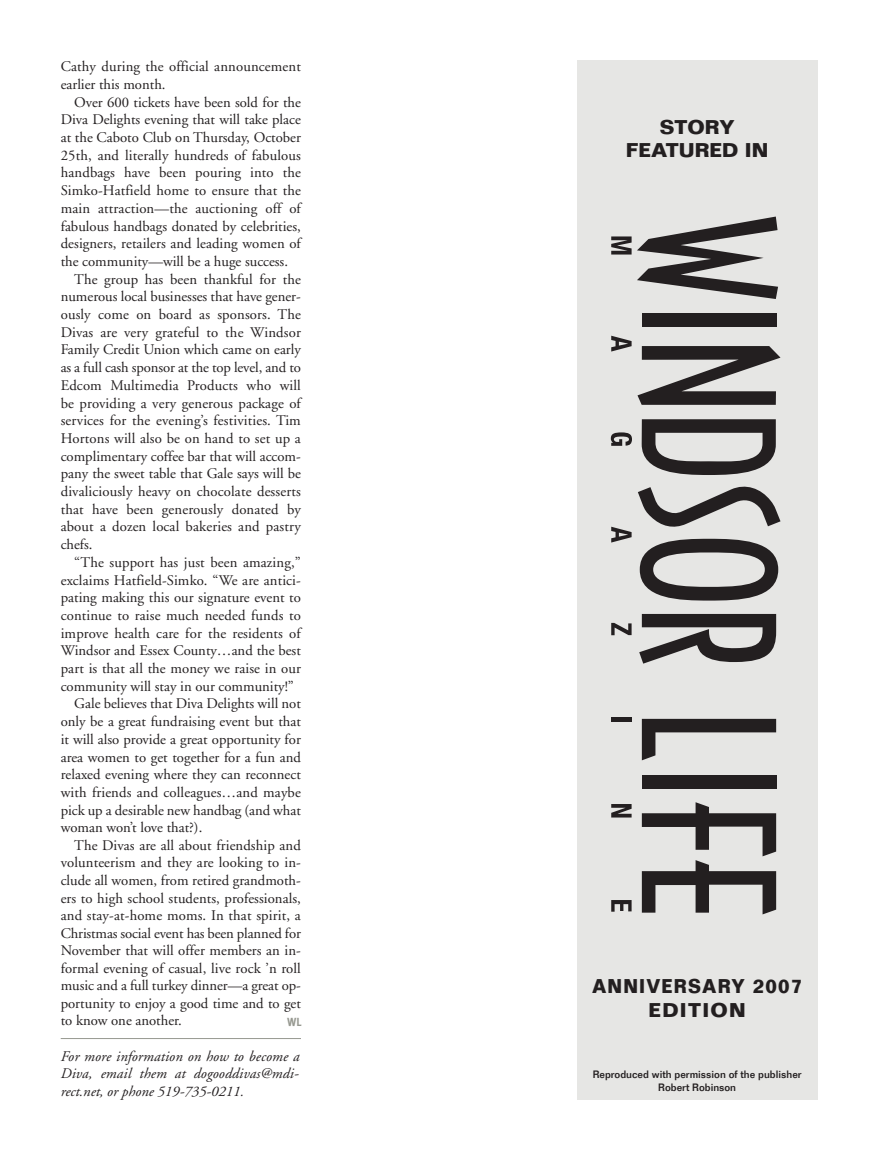
<style>
.page{position:relative;width:878px;height:1161px;background:#fff}
.page>*{position:absolute;margin:0;border:0;box-sizing:border-box;transform-origin:0 0}
.t1{font:700 19.5px/23.4px "Folio";letter-spacing:.065em;color:#231f20;text-align:center;scale:.88 1}
.t2{font:700 19.5px/23.4px "Folio";color:#231f20;text-align:center}
.t3{font:14.7px/17.7px "Adobe Garamond";letter-spacing:.005em;color:#231f20}
.t4{font:italic 14.7px/17.5px "Adobe Garamond";letter-spacing:.01em;color:#231f20;text-align:justify}
.t5{font:700 11.7px "Meta";color:#969890;scale:.93 1}
.t6{font:500 10.5px/12.6px "Folio";color:#231f20;text-align:center}
</style>
<div class="page">
<hr style="left:61px;top:1038px;width:240px;height:1px;background:#969890">
<div style="left:577px;top:61px;width:240px;height:1039px;background:#e6e6e4"></div>
<svg style="left:637px;top:217px;width:141px;height:82px"></svg>
<div style="left:641px;top:314px;width:135px;height:13px;background:#231f20"></div>
<svg style="left:637px;top:346px;width:143px;height:59px"></svg>
<svg style="left:641px;top:419px;width:135px;height:56px"></svg>
<svg style="left:638px;top:486px;width:142px;height:41px"></svg>
<svg style="left:639px;top:539px;width:139px;height:62px"></svg>
<svg style="left:639px;top:614px;width:137px;height:50px"></svg>
<svg style="left:641px;top:719px;width:135px;height:41px"></svg>
<div style="left:641px;top:775px;width:135px;height:13px;background:#231f20"></div>
<svg style="left:641px;top:802px;width:135px;height:112px"></svg>
<svg style="left:611px;top:236px;width:20px;height:19px"></svg>
<svg style="left:611px;top:336px;width:20px;height:16px"></svg>
<svg style="left:610px;top:432px;width:22px;height:14px"></svg>
<svg style="left:611px;top:527px;width:20px;height:16px"></svg>
<svg style="left:611px;top:623px;width:20px;height:12px"></svg>
<hr style="left:611px;top:717px;width:20px;height:4px;background:#231f20">
<svg style="left:611px;top:804px;width:20px;height:14px"></svg>
<svg style="left:611px;top:900px;width:20px;height:12px"></svg>
<p class="t3" style="left:61px;top:59px;width:242px">Cathy during the official announcement earlier this month.</p>
<p class="t3" style="left:74px;top:94px;width:228px">Over 600 tickets have been sold for the</p>
<p class="t3" style="left:61px;top:112px;width:242px">Diva Delights evening that will take place</p>
<p class="t3" style="left:61px;top:130px;width:242px">at the Caboto Club on Thursday, October</p>
<p class="t3" style="left:61px;top:148px;width:242px">25th, and literally hundreds of fabulous</p>
<p class="t3" style="left:61px;top:165px;width:242px">handbags have been pouring into the</p>
<p class="t3" style="left:61px;top:183px;width:242px">Simko-Hatfield home to ensure that the</p>
<p class="t3" style="left:61px;top:201px;width:242px">main attraction—the auctioning off of</p>
<p class="t3" style="left:61px;top:218px;width:242px">fabulous handbags donated by celebrities,</p>
<p class="t3" style="left:61px;top:236px;width:242px">designers, retailers and leading women of</p>
<p class="t3" style="left:61px;top:254px;width:229px">the community—will be a huge success.</p>
<p class="t3" style="left:74px;top:271px;width:228px">The group has been thankful for the</p>
<p class="t3" style="left:61px;top:289px;width:242px">numerous local businesses that have gener-</p>
<p class="t3" style="left:61px;top:307px;width:242px">ously come on board as sponsors. The</p>
<p class="t3" style="left:61px;top:325px;width:242px">Divas are very grateful to the Windsor</p>
<p class="t3" style="left:61px;top:342px;width:242px">Family Credit Union which came on early</p>
<p class="t3" style="left:61px;top:360px;width:242px">as a full cash sponsor at the top level, and to</p>
<p class="t3" style="left:61px;top:378px;width:242px">Edcom Multimedia Products who will</p>
<p class="t3" style="left:61px;top:395px;width:242px">be providing a very generous package of</p>
<p class="t3" style="left:61px;top:413px;width:242px">services for the evening’s festivities. Tim</p>
<p class="t3" style="left:61px;top:431px;width:242px">Hortons will also be on hand to set up a</p>
<p class="t3" style="left:61px;top:448px;width:242px">complimentary coffee bar that will accom-</p>
<p class="t3" style="left:61px;top:466px;width:242px">pany the sweet table that Gale says will be</p>
<p class="t3" style="left:61px;top:484px;width:242px">divaliciously heavy on chocolate desserts</p>
<p class="t3" style="left:61px;top:502px;width:242px">that have been generously donated by</p>
<p class="t3" style="left:61px;top:519px;width:242px">about a dozen local bakeries and pastry</p>
<p class="t3" style="left:61px;top:537px;width:33px">chefs.</p>
<p class="t3" style="left:74px;top:555px;width:228px">“The support has just been amazing,”</p>
<p class="t3" style="left:61px;top:572px;width:242px">exclaims Hatfield-Simko. “We are antici-</p>
<p class="t3" style="left:61px;top:590px;width:242px">pating making this our signature event to</p>
<p class="t3" style="left:61px;top:608px;width:242px">continue to raise much needed funds to</p>
<p class="t3" style="left:61px;top:625px;width:241px">improve health care for the residents of</p>
<p class="t3" style="left:61px;top:643px;width:242px">Windsor and Essex County…and the best</p>
<p class="t3" style="left:61px;top:661px;width:242px">part is that all the money we raise in our</p>
<p class="t3" style="left:61px;top:679px;width:235px">community will stay in our community!”</p>
<p class="t3" style="left:74px;top:696px;width:228px">Gale believes that Diva Delights will not</p>
<p class="t3" style="left:61px;top:714px;width:242px">only be a great fundraising event but that</p>
<p class="t3" style="left:61px;top:732px;width:242px">it will also provide a great opportunity for</p>
<p class="t3" style="left:61px;top:749px;width:242px">area women to get together for a fun and</p>
<p class="t3" style="left:61px;top:767px;width:242px">relaxed evening where they can reconnect</p>
<p class="t3" style="left:61px;top:785px;width:242px">with friends and colleagues…and maybe</p>
<p class="t3" style="left:61px;top:802px;width:242px">pick up a desirable new handbag (and what</p>
<p class="t3" style="left:61px;top:820px;width:143px">woman won’t love that?).</p>
<p class="t3" style="left:74px;top:838px;width:228px">The Divas are all about friendship and</p>
<p class="t3" style="left:61px;top:855px;width:242px">volunteerism and they are looking to in-</p>
<p class="t3" style="left:61px;top:873px;width:242px">clude all women, from retired grandmoth-</p>
<p class="t3" style="left:61px;top:890px;width:242px">ers to high school students, professionals,</p>
<p class="t3" style="left:61px;top:908px;width:242px">and stay-at-home moms. In that spirit, a</p>
<p class="t3" style="left:61px;top:925px;width:242px">Christmas social event has been planned for</p>
<p class="t3" style="left:61px;top:943px;width:242px">November that will offer members an in-</p>
<p class="t3" style="left:61px;top:961px;width:242px">formal evening of casual, live rock ’n roll</p>
<p class="t3" style="left:61px;top:978px;width:242px">music and a full turkey dinner—a great op-</p>
<p class="t3" style="left:61px;top:996px;width:242px">portunity to enjoy a good time and to get</p>
<p class="t3" style="left:61px;top:1013px;width:123px">to know one another.</p>
<p class="t4" style="left:61px;top:1048px;width:240px">For more information on how to become a Diva, email them at dogooddivas@mdi&shy;rect.net, or phone 519-735-0211.</p>
<p class="t5" style="left:287px;top:1015px;width:17px">WL</p>
<h1 class="t2" style="left:626px;top:117px;width:144px">STORY<br>FEATURED IN</h1>
<h1 class="t1" style="left:592px;top:977px;width:240px">ANNIVERSARY 2007<br>EDITION</h1>
<p class="t6" style="left:592px;top:1069px;width:210px">Reproduced with permission of the publisher<br>Robert Robinson</p>
</div>
